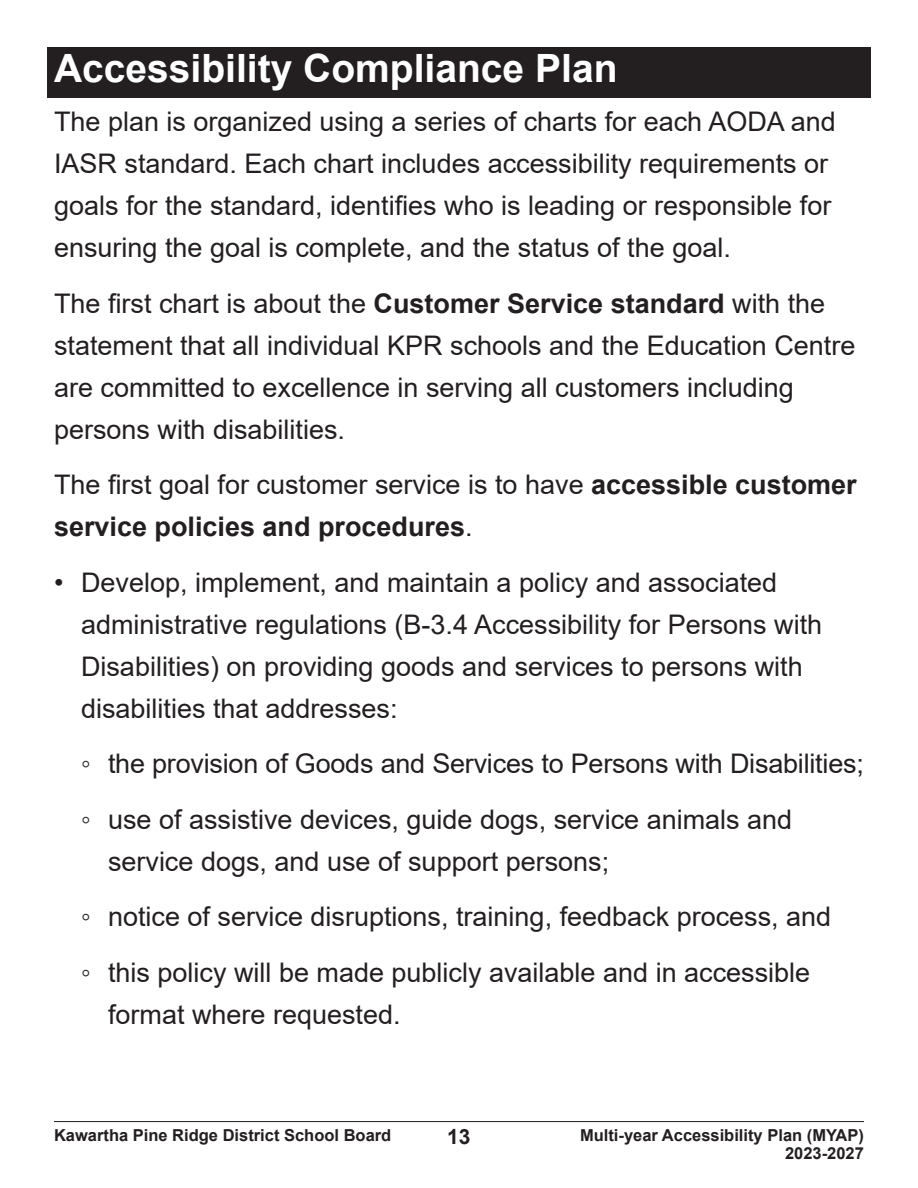
<style>
.page{position:relative;width:918px;height:1188px;background:#fff}
.page>*{position:absolute;margin:0;border:0;box-sizing:border-box;transform-origin:0 0}
.subsection_heading_with_shading{font:700 39px "Arial";color:#fff}
.Body{font:27px/42px "Arial";color:#231f20}
.Body-2{font:700 27px/42px "Arial";color:#231f20}
.t1{font:700 21px "Arial";color:#231f20}
.t2{font:700 16.5px/18px "Arial";color:#231f20;text-align:right}
.s1{font-weight:700}
.s2{font-weight:400}
</style>
<div class="page">
<hr style="left:54px;top:1121px;width:810px;height:1px;background:#231f20">
<div style="left:47px;top:47px;width:824px;height:50px;background:#231f20"></div>
<p class="subsection_heading_with_shading" style="left:54px;top:41px;width:565px">Accessibility Compliance Plan</p>
<p class="Body" style="left:54px;top:100px;width:783px">The plan is organized using a series of charts for each AODA and IASR standard. Each chart includes accessibility requirements or goals for the standard, identifies who is leading or responsible for ensuring the goal is complete, and the status of the goal.</p>
<p class="Body" style="left:54px;top:282px;width:803px">The first chart is about the <span class="s1">Customer Service standard</span> with the statement that all individual KPR schools and the Education Centre are committed to excellence in serving all customers including persons with disabilities.</p>
<p class="Body-2" style="left:54px;top:464px;width:804px"><span class="s2">The first goal for customer service is to have</span> accessible customer service policies and procedures<span class="s2">.</span></p>
<p class="Body" style="left:81px;top:561px;width:743px;text-indent:-27px">• Develop, implement, and maintain a policy and associated administrative regulations (B-3.4 Accessibility for Persons with Disabilities) on providing goods and services to persons with disabilities that addresses:</p>
<p class="Body" style="left:81px;top:742px;width:784px">◦ the provision of Goods and Services to Persons with Disabilities;</p>
<p class="Body" style="left:108px;top:798px;width:686px;text-indent:-27px">◦ use of assistive devices, guide dogs, service animals and service dogs, and use of support persons;</p>
<p class="Body" style="left:81px;top:895px;width:752px">◦ notice of service disruptions, training, feedback process, and</p>
<p class="Body" style="left:108px;top:951px;width:704px;text-indent:-27px">◦ this policy will be made publicly available and in accessible format where requested.</p>
<p class="t2" style="left:54px;top:1126px;width:339px">Kawartha Pine Ridge District School Board</p>
<p class="t1" style="left:447px;top:1122px;width:25px">13</p>
<p class="t2" style="left:580px;top:1126px;width:285px">Multi-year Accessibility Plan (MYAP)<br>2023-2027</p>
</div>
